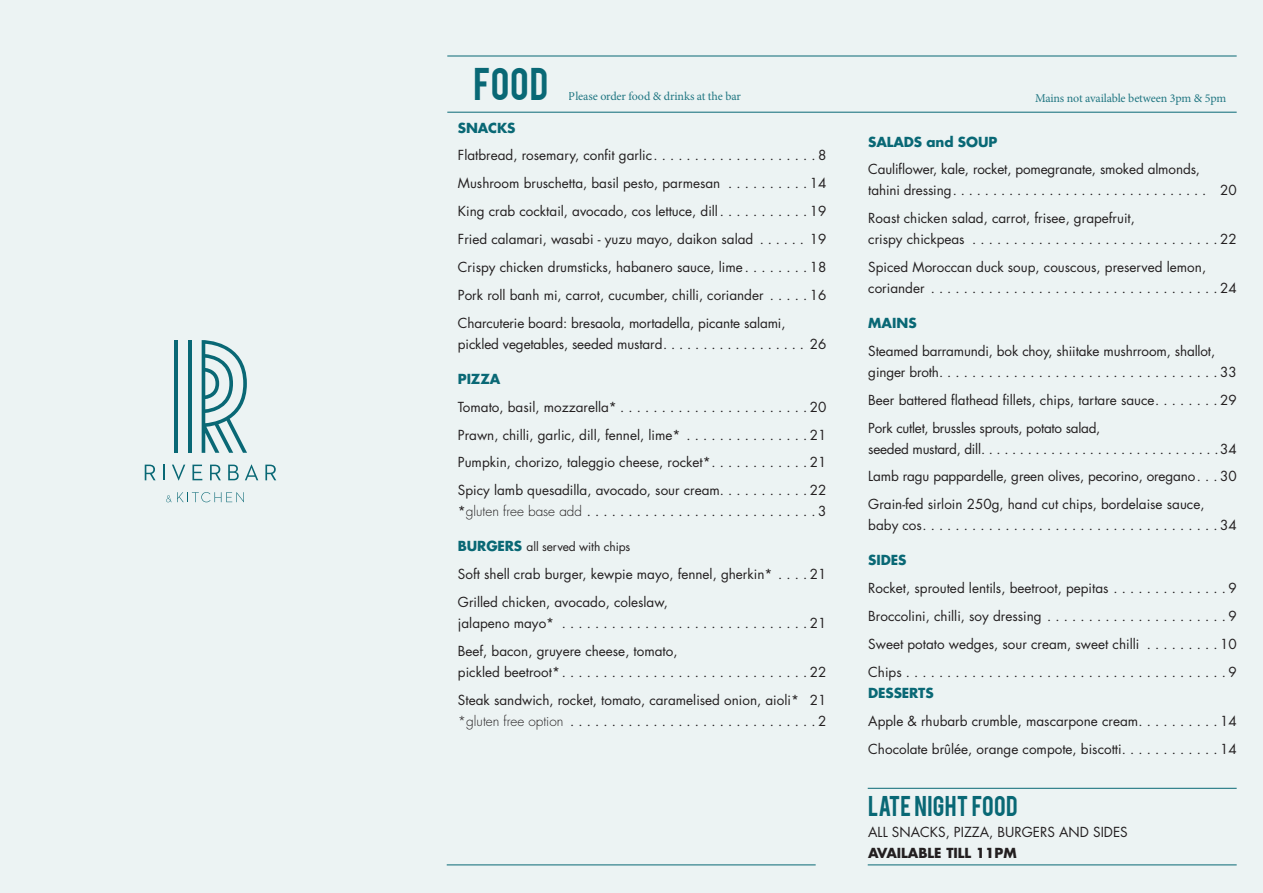
<style>
.page{position:relative;width:1263px;height:893px;background:#ecf3f3}
.page>*{position:absolute;margin:0;border:0;box-sizing:border-box;transform-origin:0 0}
.LUSH{font:36px "Bebas";color:#096875}
.t1{font:22.5px "Bebas";letter-spacing:.01em;color:#096875}
.t2{font:13.5px/21px "Futura Std";color:#231f20}
.t3{font:13.5px/21px "Futura Std";letter-spacing:-.02em;color:#231f20}
.t4{font:700 13.5px "Futura Std";letter-spacing:-.01em;color:#096875}
.t5{font:12px "Minion Pro";letter-spacing:-.01em;color:#096875}
.t6{font:12px "Futura Std";letter-spacing:-.01em;color:#231f20}
.s1{font-weight:300}
.s2{font-weight:700;font-size:13.5px;color:#096875}
.s3{font-weight:700;color:#096875}
.s4{font-weight:700}
</style>
<div class="page">
<hr style="left:447px;top:56px;width:790px;height:1px;background:#096875">
<hr style="left:447px;top:112px;width:790px;height:1px;background:#096875">
<hr style="left:868px;top:865px;width:369px;height:1px;background:#096875">
<hr style="left:447px;top:865px;width:369px;height:1px;background:#096875">
<hr style="left:868px;top:788px;width:369px;height:1px;background:#096875">
<hr style="left:174px;top:340px;width:4px;height:113px;background:#096875">
<hr style="left:188px;top:340px;width:3px;height:113px;background:#096875">
<svg style="left:202px;top:340px;width:45px;height:113px"></svg>
<svg style="left:145px;top:465px;width:11px;height:15px"></svg>
<svg style="left:163px;top:465px;width:2px;height:15px"></svg>
<svg style="left:172px;top:465px;width:13px;height:15px"></svg>
<svg style="left:192px;top:465px;width:10px;height:15px"></svg>
<svg style="left:210px;top:465px;width:11px;height:15px"></svg>
<svg style="left:228px;top:465px;width:11px;height:15px"></svg>
<svg style="left:245px;top:464px;width:13px;height:16px"></svg>
<svg style="left:265px;top:465px;width:11px;height:15px"></svg>
<svg style="left:166px;top:492px;width:78px;height:10px"></svg>
<p class="LUSH" style="left:474px;top:58px;width:76px">FOOD</p>
<p class="t5" style="left:569px;top:88px;width:174px">Please order food &amp; drinks at the bar</p>
<p class="t5" style="left:1035px;top:90px;width:193px">Mains not available between 3pm &amp; 5pm</p>
<p class="t4" style="left:458px;top:119px;width:59px">SNACKS</p>
<p class="t2" style="left:458px;top:142px;width:370px;line-height:27.9px">Flatbread, rosemary, confit garlic . . . . . . . . . . . . . . . . . . . 8<br>Mushroom bruschetta, basil pesto, parmesan . . . . . . . . . 14</p>
<p class="t2" style="left:458px;top:201px;width:370px">King crab cocktail, avocado, cos lettuce, dill . . . . . . . . . . 19</p>
<p class="t2" style="left:458px;top:229px;width:297px">Fried calamari, wasabi - yuzu mayo, daikon salad</p>
<p class="t2" style="left:810px;top:229px;width:18px">19</p>
<p class="t2" style="left:458px;top:253px;width:370px;line-height:27.9px;text-align:justify">Crispy chicken drumsticks, habanero sauce, lime . . . . . . . 18<br>Pork roll banh mi, carrot, cucumber, chilli, coriander . . . . 16<br>Charcuterie board: bresaola, mortadella, picante salami,</p>
<p class="t2" style="left:458px;top:334px;width:206px">pickled vegetables, seeded mustard</p>
<p class="t2" style="left:810px;top:334px;width:18px">26</p>
<p class="t4" style="left:458px;top:370px;width:44px">PIZZA</p>
<p class="t2" style="left:458px;top:396px;width:370px">Tomato, basil, mozzarella* . . . . . . . . . . . . . . . . . . . . . . 20</p>
<p class="t2" style="left:458px;top:424px;width:370px">Prawn, chilli, garlic, dill, fennel, lime* . . . . . . . . . . . . . . 21</p>
<p class="t2" style="left:458px;top:449px;width:370px;line-height:27.9px">Pumpkin, chorizo, taleggio cheese, rocket* . . . . . . . . . . . 21<br>Spicy lamb quesadilla, avocado, sour cream . . . . . . . . . . 22</p>
<p class="t2" style="left:458px;top:501px;width:370px">*<span class="s1">gluten free base add</span> . . . . . . . . . . . . . . . . . . . . . . . . . . . 3</p>
<p class="t6" style="left:458px;top:539px;width:174px"><span class="s2">BURGERS</span> all served with chips</p>
<p class="t2" style="left:458px;top:564px;width:370px">Soft shell crab burger, kewpie mayo, fennel, gherkin* . . . 21</p>
<p class="t2" style="left:458px;top:592px;width:370px">Grilled chicken, avocado, coleslaw,<br>jalapeno mayo* . . . . . . . . . . . . . . . . . . . . . . . . . . . . . 21</p>
<p class="t2" style="left:458px;top:640px;width:370px">Beef, bacon, gruyere cheese, tomato,<br>pickled beetroot* . . . . . . . . . . . . . . . . . . . . . . . . . . . . . 22</p>
<p class="t2" style="left:458px;top:689px;width:370px">Steak sandwich, rocket, tomato, caramelised onion, aioli* 21 <span class="s1">*gluten free option</span> . . . . . . . . . . . . . . . . . . . . . . . . . . . . . 2</p>
<p class="t4" style="left:868px;top:132px;width:130px">SALADS and SOUP</p>
<p class="t2" style="left:868px;top:159px;width:370px">Cauliflower, kale, rocket, pomegranate, smoked almonds,<br>tahini dressing . . . . . . . . . . . . . . . . . . . . . . . . . . . . . . . . 20</p>
<p class="t2" style="left:868px;top:208px;width:370px">Roast chicken salad, carrot, frisee, grapefruit,<br>crispy chickpeas . . . . . . . . . . . . . . . . . . . . . . . . . . . . . 22</p>
<p class="t2" style="left:868px;top:257px;width:370px">Spiced Moroccan duck soup, couscous, preserved lemon, coriander . . . . . . . . . . . . . . . . . . . . . . . . . . . . . . . . . . 24</p>
<p class="t4" style="left:868px;top:314px;width:50px">MAINS</p>
<p class="t2" style="left:868px;top:340px;width:348px">Steamed barramundi, bok choy, shiitake mushrroom, shallot, ginger broth</p>
<p class="t2" style="left:1220px;top:361px;width:18px">33</p>
<p class="t2" style="left:868px;top:389px;width:370px">Beer battered flathead fillets, chips, tartare sauce . . . . . . . 29</p>
<p class="t3" style="left:868px;top:417px;width:370px">Pork cutlet, brussles sprouts, potato salad,<br>seeded mustard, dill . . . . . . . . . . . . . . . . . . . . . . . . . . . . . . 34</p>
<p class="t2" style="left:868px;top:466px;width:370px">Lamb ragu pappardelle, green olives, pecorino, oregano . . 30</p>
<p class="t2" style="left:868px;top:494px;width:370px">Grain-fed sirloin 250g, hand cut chips, bordelaise sauce, baby cos . . . . . . . . . . . . . . . . . . . . . . . . . . . . . . . . . . . 34</p>
<p class="t4" style="left:868px;top:551px;width:40px">SIDES</p>
<p class="t2" style="left:868px;top:578px;width:370px">Rocket, sprouted lentils, beetroot, pepitas . . . . . . . . . . . . . 9</p>
<p class="t2" style="left:868px;top:606px;width:370px">Broccolini, chilli, soy dressing . . . . . . . . . . . . . . . . . . . . . 9</p>
<p class="t2" style="left:868px;top:633px;width:370px">Sweet potato wedges, sour cream, sweet chilli . . . . . . . . 10</p>
<p class="t2" style="left:868px;top:661px;width:370px">Chips . . . . . . . . . . . . . . . . . . . . . . . . . . . . . . . . . . . . . . 9<br><span class="s3">DESSERTS</span></p>
<p class="t2" style="left:868px;top:710px;width:370px">Apple &amp; rhubarb crumble, mascarpone cream . . . . . . . . . 14</p>
<p class="t2" style="left:868px;top:738px;width:370px">Chocolate brûlée, orange compote, biscotti . . . . . . . . . . . 14</p>
<p class="t1" style="left:868px;top:790px;width:151px">LATE NIGHT FOOD</p>
<p class="t2" style="left:868px;top:822px;width:261px">ALL SNACKS, PIZZA, BURGERS AND SIDES<br><span class="s4">AVAILABLE TILL 11PM</span></p>
</div>
